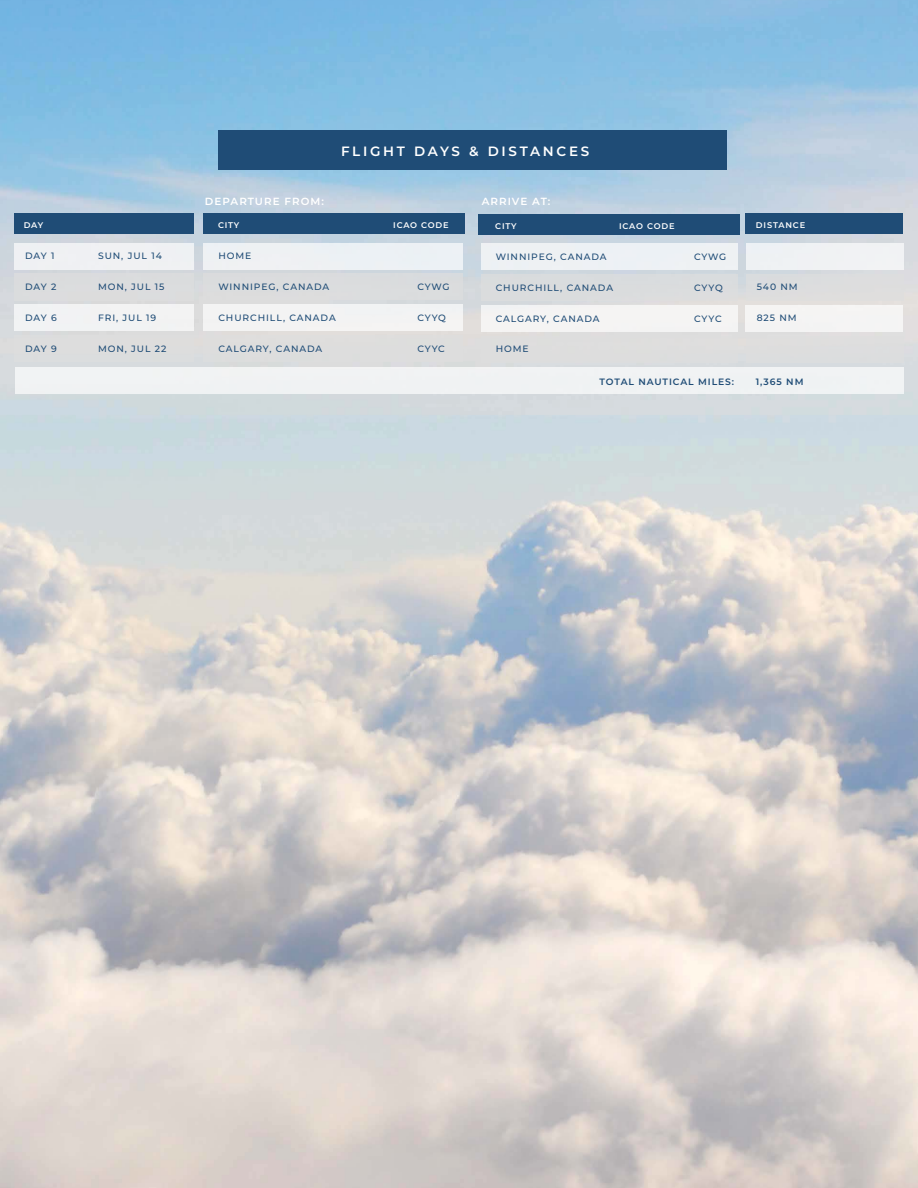
<style>
.page{position:relative;width:918px;height:1188px;background:#fff}
.page>*{position:absolute;margin:0;border:0;box-sizing:border-box;transform-origin:0 0}
.t1{font:600 13.5px "Montserrat";letter-spacing:.2em;color:#fff}
.t2{font:600 10.35px "Montserrat";letter-spacing:.1em;color:#fff}
.t3{font:500 9.15px "Montserrat";letter-spacing:.1em;color:#1f4c76}
.t4{font:600 9.15px "Montserrat";letter-spacing:.1em;color:#1f4c76}
.t5{font:600 8.25px "Montserrat";letter-spacing:.1em;color:#fff}
</style>
<div class="page">
<img style="left:0;top:0;width:918px;height:1188px">
<div style="left:15px;top:367px;width:888px;height:26px;background:#f0f2f3"></div>
<div style="left:204px;top:243px;width:259px;height:26px;background:#edf1f4"></div>
<div style="left:481px;top:243px;width:257px;height:26px;background:#eef1f4"></div>
<div style="left:218px;top:130px;width:509px;height:40px;background:#1f4c76"></div>
<div style="left:204px;top:213px;width:261px;height:21px;background:#1f4c76"></div>
<div style="left:479px;top:214px;width:261px;height:21px;background:#1f4c76"></div>
<div style="left:746px;top:243px;width:157px;height:27px;background:#f0f2f4"></div>
<div style="left:746px;top:213px;width:157px;height:21px;background:#1f4c76"></div>
<div style="left:204px;top:274px;width:259px;height:26px;background:#dedede"></div>
<div style="left:481px;top:275px;width:257px;height:26px;background:#dedede"></div>
<div style="left:746px;top:274px;width:157px;height:26px;background:#dedede"></div>
<div style="left:15px;top:243px;width:179px;height:26px;background:#eff1f3"></div>
<div style="left:15px;top:335px;width:179px;height:27px;background:#dedede"></div>
<div style="left:15px;top:213px;width:179px;height:21px;background:#1f4c76"></div>
<div style="left:15px;top:274px;width:179px;height:27px;background:#dedede"></div>
<div style="left:204px;top:305px;width:259px;height:26px;background:#f3f3f3"></div>
<div style="left:481px;top:305px;width:257px;height:27px;background:#f5f4f3"></div>
<div style="left:746px;top:305px;width:157px;height:27px;background:#f5f4f3"></div>
<div style="left:204px;top:335px;width:259px;height:27px;background:#dedede"></div>
<div style="left:481px;top:336px;width:257px;height:27px;background:#dedede"></div>
<div style="left:746px;top:336px;width:157px;height:27px;background:#dedede"></div>
<div style="left:15px;top:305px;width:179px;height:26px;background:#f2f3f3"></div>
<h1 class="t1" style="left:341px;top:142px;width:250px">FLIGHT DAYS &amp; DISTANCES</h1>
<p class="t2" style="left:205px;top:194px;width:121px">DEPARTURE FROM:</p>
<p class="t2" style="left:482px;top:194px;width:70px">ARRIVE AT:</p>
<p class="t5" style="left:218px;top:219px;width:23px">CITY</p>
<p class="t5" style="left:393px;top:219px;width:57px">ICAO CODE</p>
<p class="t5" style="left:495px;top:220px;width:23px">CITY</p>
<p class="t5" style="left:619px;top:220px;width:57px">ICAO CODE</p>
<p class="t5" style="left:756px;top:219px;width:51px">DISTANCE</p>
<p class="t3" style="left:496px;top:250px;width:112px">WINNIPEG, CANADA</p>
<p class="t3" style="left:694px;top:250px;width:34px">CYWG</p>
<p class="t3" style="left:218px;top:280px;width:112px">WINNIPEG, CANADA</p>
<p class="t3" style="left:417px;top:280px;width:34px">CYWG</p>
<p class="t3" style="left:757px;top:280px;width:42px">540 NM</p>
<p class="t5" style="left:24px;top:219px;width:21px">DAY</p>
<p class="t3" style="left:98px;top:250px;width:65px">SUN, JUL 14</p>
<p class="t3" style="left:218px;top:250px;width:34px">HOME</p>
<p class="t3" style="left:25px;top:250px;width:31px">DAY 1</p>
<p class="t3" style="left:25px;top:280px;width:33px">DAY 2</p>
<p class="t3" style="left:98px;top:280px;width:68px">MON, JUL 15</p>
<p class="t3" style="left:496px;top:281px;width:119px">CHURCHILL, CANADA</p>
<p class="t3" style="left:694px;top:281px;width:30px">CYYQ</p>
<p class="t3" style="left:218px;top:311px;width:119px">CHURCHILL, CANADA</p>
<p class="t3" style="left:417px;top:311px;width:30px">CYYQ</p>
<p class="t3" style="left:496px;top:312px;width:105px">CALGARY, CANADA</p>
<p class="t3" style="left:694px;top:312px;width:29px">CYYC</p>
<p class="t3" style="left:757px;top:311px;width:41px">825 NM</p>
<p class="t3" style="left:218px;top:342px;width:105px">CALGARY, CANADA</p>
<p class="t3" style="left:417px;top:342px;width:29px">CYYC</p>
<p class="t3" style="left:496px;top:343px;width:34px">HOME</p>
<p class="t3" style="left:25px;top:311px;width:33px">DAY 6</p>
<p class="t3" style="left:98px;top:311px;width:60px">FRI, JUL 19</p>
<p class="t3" style="left:98px;top:342px;width:70px">MON, JUL 22</p>
<p class="t3" style="left:25px;top:342px;width:33px">DAY 9</p>
<p class="t4" style="left:600px;top:376px;width:136px">TOTAL NAUTICAL MILES:</p>
<p class="t4" style="left:756px;top:376px;width:49px">1,365 NM</p>
</div>
